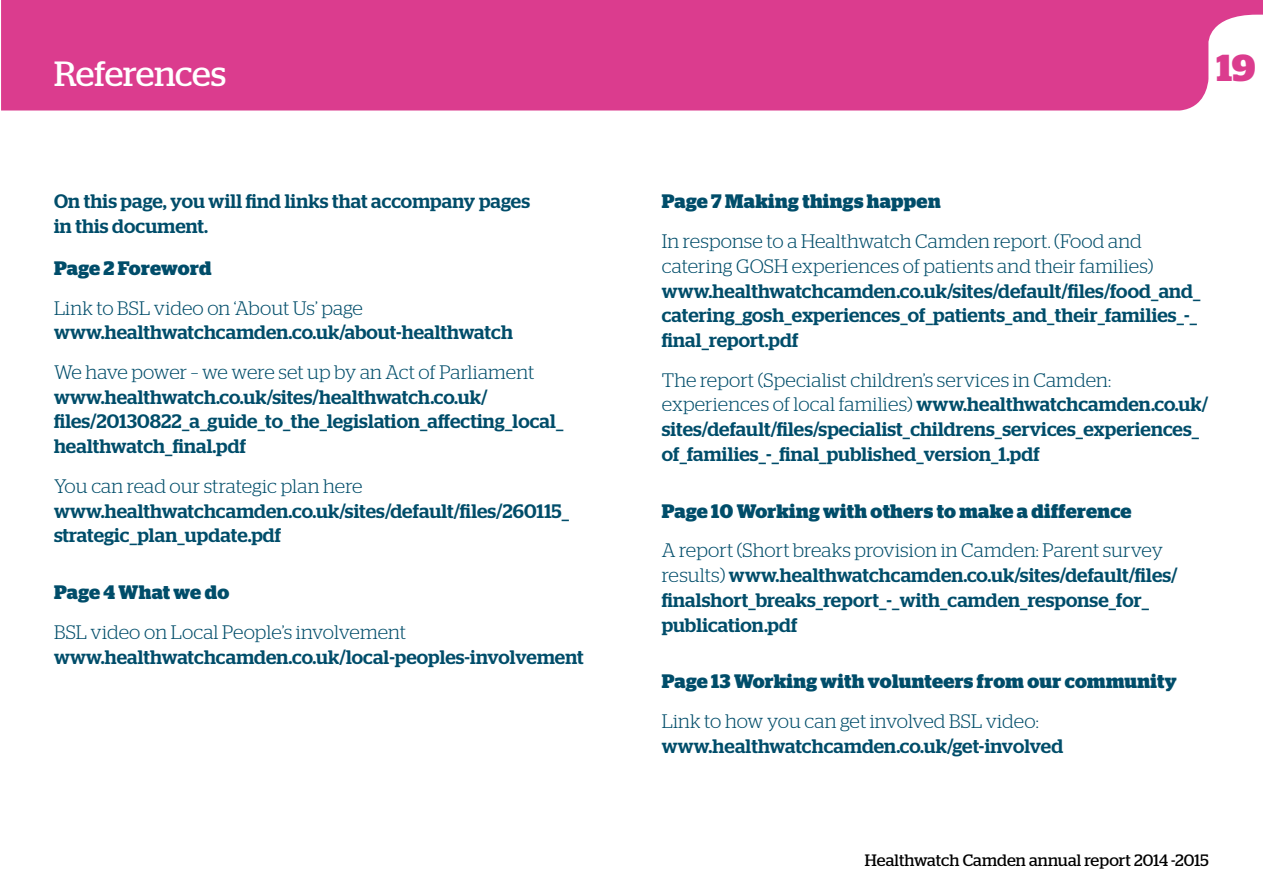
<style>
.page{position:relative;width:1263px;height:893px;background:#fff}
.page>*{position:absolute;margin:0;border:0;box-sizing:border-box;transform-origin:0 0}
.t1{font:700 37.5px "Stag";color:#db3c8e}
.t2{font:34.95px "Stag";letter-spacing:-.005em;color:#fff}
.t3{font:500 19.5px/24.8px "Stag";letter-spacing:.01em;color:#004d6a}
.t4{font:300 19.5px/24.8px "Stag";letter-spacing:.005em;color:#004d6a}
.t5{font:700 19.5px "Stag";letter-spacing:.015em;color:#004d6a}
.t6{font:16.5px "Stag";letter-spacing:.01em;color:#000}
.s1{font-weight:300}
</style>
<div class="page">
<div style="left:1px;top:0;width:1262px;height:111px;background:#db3c8e"></div>
<h2 class="t2" style="left:54px;top:54px;width:174px">References</h2>
<p class="t3" style="left:54px;top:189px;width:477px">On this page, you will find links that accompany pages in this document.</p>
<p class="t5" style="left:54px;top:257px;width:159px">Page 2 Foreword</p>
<p class="t4" style="left:54px;top:295px;width:310px">Link to BSL video on ‘About Us’ page</p>
<p class="t3" style="left:54px;top:320px;width:460px">www.healthwatchcamden.co.uk/about-healthwatch</p>
<p class="t4" style="left:54px;top:359px;width:482px">We have power – we were set up by an Act of Parliament</p>
<p class="t3" style="left:54px;top:384px;width:511px">www.healthwatch.co.uk/sites/healthwatch.co.uk/ files/20130822_a_guide_to_the_legislation_affecting_local_ healthwatch_final.pdf</p>
<p class="t4" style="left:54px;top:473px;width:310px">You can read our strategic plan here</p>
<p class="t3" style="left:54px;top:498px;width:517px">www.healthwatchcamden.co.uk/sites/default/files/260115_ strategic_plan_update.pdf</p>
<p class="t5" style="left:54px;top:581px;width:177px">Page 4 What we do</p>
<p class="t4" style="left:54px;top:619px;width:354px">BSL video on Local People’s involvement</p>
<p class="t3" style="left:54px;top:644px;width:531px">www.healthwatchcamden.co.uk/local-peoples-involvement</p>
<h1 class="t1" style="left:1216px;top:46px;width:40px">19</h1>
<p class="t5" style="left:662px;top:190px;width:280px">Page 7 Making things happen</p>
<p class="t4" style="left:662px;top:229px;width:493px">In response to a Healthwatch Camden report. (Food and catering GOSH experiences of patients and their families)</p>
<p class="t3" style="left:662px;top:278px;width:540px">www.healthwatchcamden.co.uk/sites/default/files/food_and_ catering_gosh_experiences_of_patients_and_their_families_-_ final_report.pdf</p>
<p class="t3" style="left:662px;top:367px;width:548px"><span class="s1">The report (Specialist children’s services in Camden: experiences of local families)</span> www.healthwatchcamden.co.uk/ sites/default/files/specialist_childrens_services_experiences_ of_families_-_final_published_version_1.pdf</p>
<p class="t5" style="left:662px;top:499px;width:471px">Page 10 Working with others to make a difference</p>
<p class="t3" style="left:662px;top:538px;width:517px"><span class="s1">A report (Short breaks provision in Camden: Parent survey results)</span> www.healthwatchcamden.co.uk/sites/default/files/ finalshort_breaks_report_-_with_camden_response_for_ publication.pdf</p>
<p class="t5" style="left:662px;top:670px;width:516px">Page 13 Working with volunteers from our community</p>
<p class="t4" style="left:662px;top:708px;width:379px">Link to how you can get involved BSL video:</p>
<p class="t3" style="left:662px;top:733px;width:403px">www.healthwatchcamden.co.uk/get-involved</p>
<p class="t6" style="left:865px;top:850px;width:346px">Healthwatch Camden annual report 2014 -2015</p>
</div>
